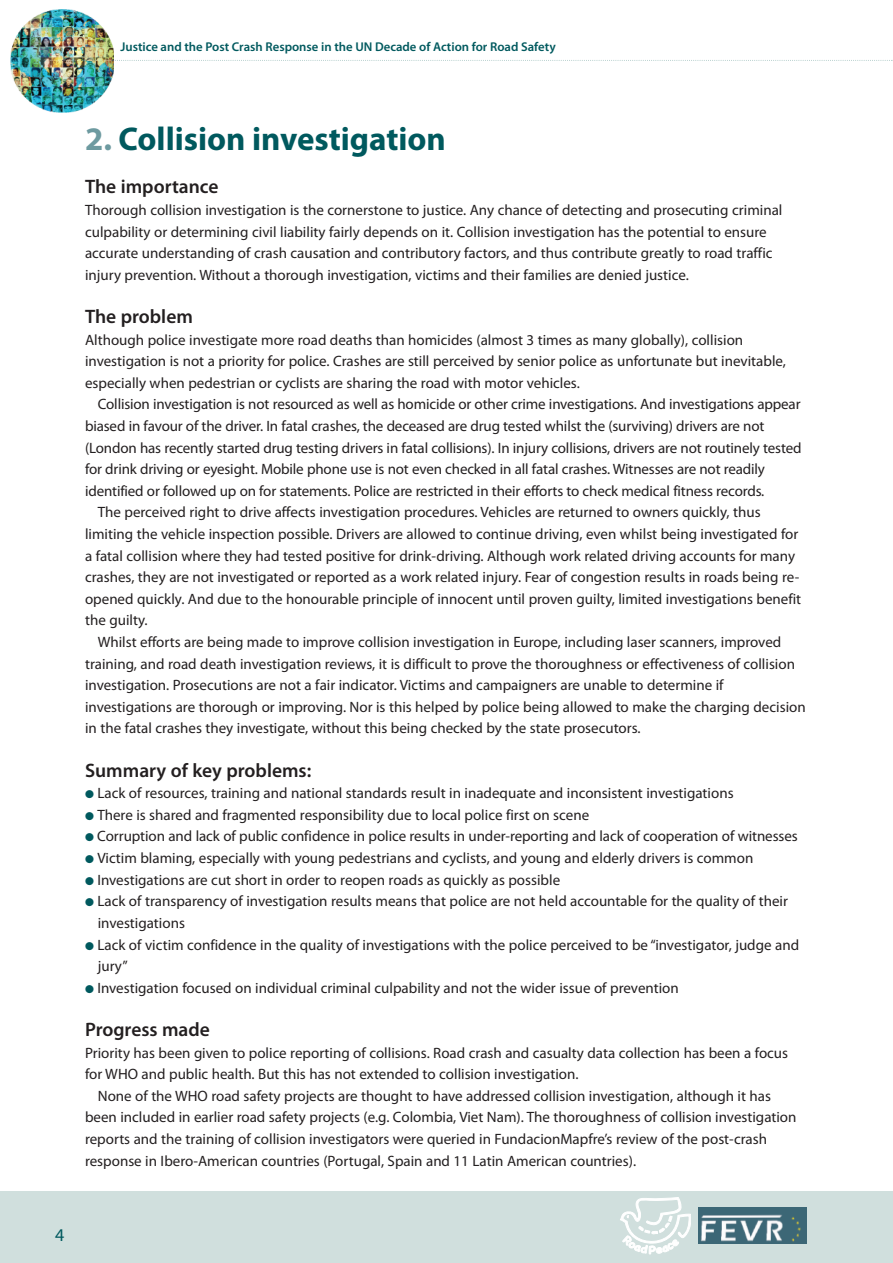
<style>
.page{position:relative;width:893px;height:1263px;background:#fff}
.page>*{position:absolute;margin:0;border:0;box-sizing:border-box;transform-origin:0 0}
.t1{font:700 33px "Myriad Pro";color:#00595e}
.t2{font:600 19.5px "Myriad Pro";color:#231f20}
.t3{font:18px "Myriad Pro";color:#00595e}
.t4{font:15px/21.6px "Myriad Pro";color:#231f20}
.t5{font:600 12.75px "Myriad Pro";color:#00595e}
.s1{color:#6d9aa0}
.s2{color:#00595e}
</style>
<div class="page">
<div style="left:0;top:1191px;width:892px;height:72px;background:#d0dfdd"></div>
<img style="left:699px;top:1208px;width:108px;height:35px">
<svg style="left:620px;top:1197px;width:71px;height:57px"></svg>
<svg style="left:115px;top:60px;width:778px;height:1px"></svg>
<img style="left:10px;top:9px;width:104px;height:104px">
<img style="left:50px;top:60px;width:31px;height:1px">
<p class="t5" style="left:120px;top:42px;width:437px">Justice and the Post Crash Response in the UN Decade of Action for Road Safety</p>
<h1 class="t1" style="left:85px;top:127px;width:362px"><span class="s1">2.</span> Collision investigation</h1>
<h2 class="t2" style="left:85px;top:180px;width:135px">The importance</h2>
<p class="t4" style="left:85px;top:200px;width:699px">Thorough collision investigation is the cornerstone to justice. Any chance of detecting and prosecuting criminal culpability or determining civil liability fairly depends on it. Collision investigation has the potential to ensure accurate understanding of crash causation and contributory factors, and thus contribute greatly to road traffic injury prevention. Without a thorough investigation, victims and their families are denied justice.</p>
<h2 class="t2" style="left:85px;top:309px;width:109px">The problem</h2>
<p class="t4" style="left:85px;top:330px;width:702px">Although police investigate more road deaths than homicides (almost 3 times as many globally), collision investigation is not a priority for police. Crashes are still perceived by senior police as unfortunate but inevitable, especially when pedestrian or cyclists are sharing the road with motor vehicles.</p>
<p class="t4" style="left:98px;top:395px;width:704px">Collision investigation is not resourced as well as homicide or other crime investigations. And investigations appear</p>
<p class="t4" style="left:85px;top:416px;width:681px">biased in favour of the driver. In fatal crashes, the deceased are drug tested whilst the (surviving) drivers are not</p>
<p class="t4" style="left:85px;top:438px;width:718px">(London has recently started drug testing drivers in fatal collisions). In injury collisions, drivers are not routinely tested</p>
<p class="t4" style="left:85px;top:460px;width:681px">for drink driving or eyesight. Mobile phone use is not even checked in all fatal crashes. Witnesses are not readily</p>
<p class="t4" style="left:85px;top:481px;width:681px">identified or followed up on for statements. Police are restricted in their efforts to check medical fitness records.</p>
<p class="t4" style="left:98px;top:503px;width:664px">The perceived right to drive affects investigation procedures. Vehicles are returned to owners quickly, thus</p>
<p class="t4" style="left:85px;top:524px;width:715px">limiting the vehicle inspection possible. Drivers are allowed to continue driving, even whilst being investigated for</p>
<p class="t4" style="left:85px;top:546px;width:711px">a fatal collision where they had tested positive for drink-driving. Although work related driving accounts for many</p>
<p class="t4" style="left:85px;top:568px;width:716px">crashes, they are not investigated or reported as a work related injury. Fear of congestion results in roads being re-</p>
<p class="t4" style="left:85px;top:589px;width:718px">opened quickly. And due to the honourable principle of innocent until proven guilty, limited investigations benefit</p>
<p class="t4" style="left:85px;top:611px;width:64px">the guilty.</p>
<p class="t4" style="left:98px;top:632px;width:685px">Whilst efforts are being made to improve collision investigation in Europe, including laser scanners, improved</p>
<p class="t4" style="left:85px;top:654px;width:711px">training, and road death investigation reviews, it is difficult to prove the thoroughness or effectiveness of collision</p>
<p class="t4" style="left:85px;top:676px;width:640px">investigation. Prosecutions are not a fair indicator. Victims and campaigners are unable to determine if</p>
<p class="t4" style="left:85px;top:697px;width:722px">investigations are thorough or improving. Nor is this helped by police being allowed to make the charging decision</p>
<p class="t4" style="left:85px;top:719px;width:557px">in the fatal crashes they investigate, without this being checked by the state prosecutors.</p>
<h2 class="t2" style="left:85px;top:763px;width:228px">Summary of key problems:</h2>
<p class="t4" style="left:85px;top:784px;width:650px"><span class="s2">●</span> Lack of resources, training and national standards result in inadequate and inconsistent investigations</p>
<p class="t4" style="left:85px;top:805px;width:506px"><span class="s2">●</span> There is shared and fragmented responsibility due to local police first on scene</p>
<p class="t4" style="left:85px;top:827px;width:714px"><span class="s2">●</span> Corruption and lack of public confidence in police results in under-reporting and lack of cooperation of witnesses</p>
<p class="t4" style="left:85px;top:848px;width:670px"><span class="s2">●</span> Victim blaming, especially with young pedestrians and cyclists, and young and elderly drivers is common</p>
<p class="t4" style="left:85px;top:870px;width:477px"><span class="s2">●</span> Investigations are cut short in order to reopen roads as quickly as possible</p>
<p class="t4" style="left:98px;top:892px;width:692px;text-indent:-13px"><span class="s2">●</span> Lack of transparency of investigation results means that police are not held accountable for the quality of their investigations</p>
<p class="t4" style="left:98px;top:935px;width:703px;text-indent:-13px"><span class="s2">●</span> Lack of victim confidence in the quality of investigations with the police perceived to be “investigator, judge and jury”</p>
<p class="t4" style="left:85px;top:978px;width:595px"><span class="s2">●</span> Investigation focused on individual criminal culpability and not the wider issue of prevention</p>
<h2 class="t2" style="left:85px;top:1022px;width:126px">Progress made</h2>
<p class="t4" style="left:85px;top:1043px;width:705px">Priority has been given to police reporting of collisions. Road crash and casualty data collection has been a focus for WHO and public health. But this has not extended to collision investigation.</p>
<p class="t4" style="left:85px;top:1086px;width:713px;text-indent:13px">None of the WHO road safety projects are thought to have addressed collision investigation, although it has been included in earlier road safety projects (e.g. Colombia, Viet Nam). The thoroughness of collision investigation reports and the training of collision investigators were queried in FundacionMapfre’s review of the post-crash response in Ibero-American countries (Portugal, Spain and 11 Latin American countries).</p>
<p class="t3" style="left:55px;top:1228px;width:11px">4</p>
</div>
